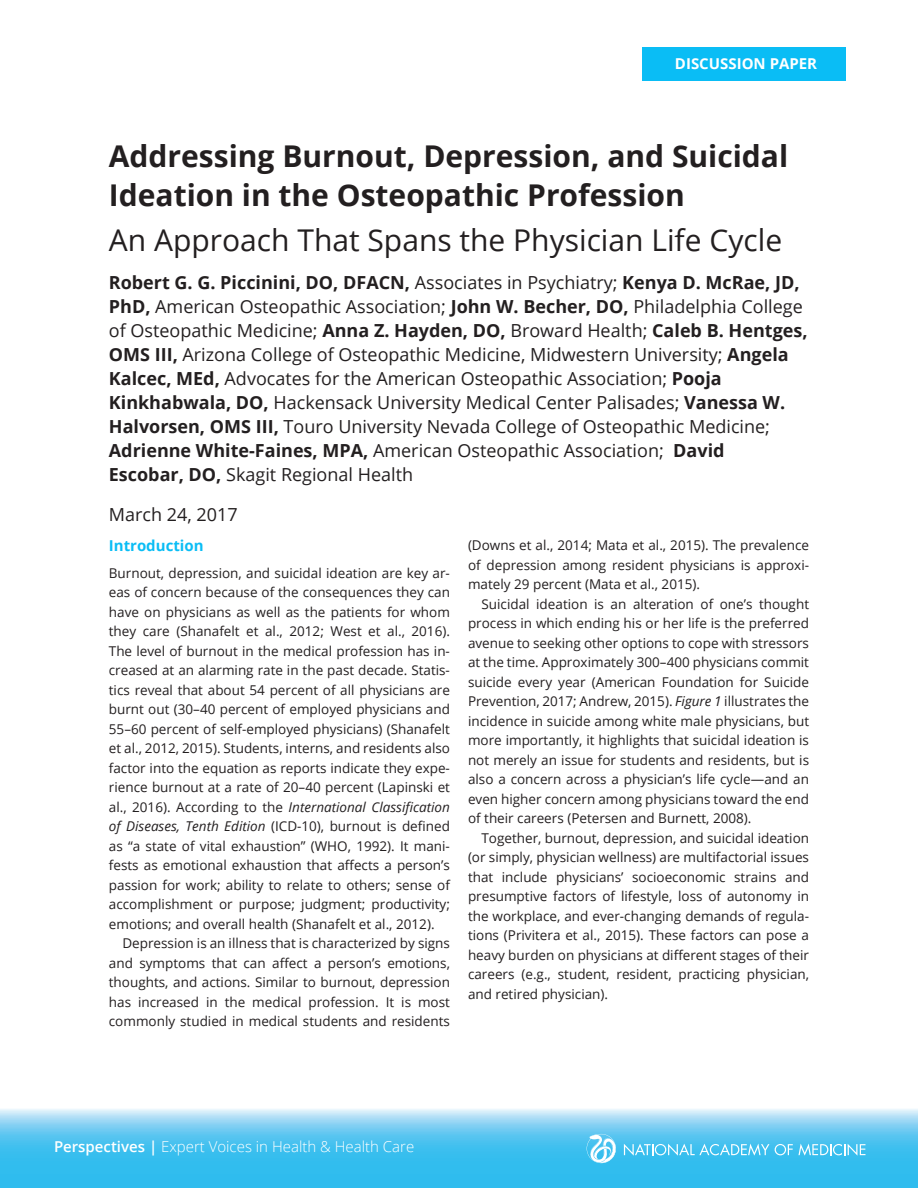
<style>
.page{position:relative;width:918px;height:1188px;background:#fff}
.page>*{position:absolute;margin:0;border:0;box-sizing:border-box;transform-origin:0 0}
.t1{font:700 30px/39px "Open Sans";color:#231f20}
.t2{font:30px "Open Sans";color:#231f20}
.t3{font:18px/24px "Open Sans";color:#231f20}
.t4{font:300 15px "Open Sans";color:#fff}
.t5{font:700 15px "Open Sans";color:#fff}
.A-head{font:700 15px "Open Sans";color:#0abdf5}
.Standard_indent{font:13.5px/19.5px "Open Sans";color:#231f20;text-align:justify}
.s1{font-weight:700}
.s2{font-style:italic}
.s3{font-weight:600}
</style>
<div class="page">
<div style="left:643px;top:48px;width:203px;height:33px;background:#0abdf5"></div>
<svg style="left:0;top:1109px;width:918px;height:79px;background:#5ac7f0"></svg>
<svg style="left:624px;top:1144px;width:145px;height:12px;background:#70cff2"></svg>
<svg style="left:775px;top:1144px;width:90px;height:12px"></svg>
<svg style="left:587px;top:1134px;width:29px;height:29px"></svg>
<p class="t5" style="left:675px;top:53px;width:144px">DISCUSSION PAPER</p>
<h1 class="t1" style="left:109px;top:135px;width:681px">Addressing Burnout, Depression, and Suicidal<br>Ideation in the Osteopathic Profession</h1>
<h1 class="t2" style="left:109px;top:220px;width:675px">An Approach That Spans the Physician Life Cycle</h1>
<p class="t3" style="left:109px;top:270px;width:700px"><span class="s1">Robert G. G. Piccinini, DO, DFACN,</span> Associates in Psychiatry; <span class="s1">Kenya D. McRae, JD, PhD,</span> American Osteopathic Association; <span class="s1">John W. Becher, DO,</span> Philadelphia College of Osteopathic Medicine; <span class="s1">Anna Z. Hayden, DO,</span> Broward Health; <span class="s1">Caleb B. Hentges, OMS III,</span> Arizona College of Osteopathic Medicine, Midwestern University; <span class="s1">Angela Kalcec, MEd,</span> Advocates for the American Osteopathic Association; <span class="s1">Pooja Kinkhabwala, DO,</span> Hackensack University Medical Center Palisades; <span class="s1">Vanessa W.<br>Halvorsen, OMS III,</span> Touro University Nevada College of Osteopathic Medicine; <span class="s1">Adrienne White-Faines, MPA,</span> American Osteopathic Association; <span class="s1">David<br>Escobar, DO,</span> Skagit Regional Health</p>
<h2 class="t3" style="left:109px;top:502px;width:130px">March 24, 2017</h2>
<p class="A-head" style="left:109px;top:535px;width:96px">Introduction</p>
<p class="Standard_indent" style="left:109px;top:563px;width:343px">Burnout, depression, and suicidal ideation are key ar&shy;eas of concern because of the consequences they can have on physicians as well as the patients for whom they care (Shanafelt et al., 2012; West et al., 2016).<br>The level of burnout in the medical profession has in&shy;creased at an alarming rate in the past decade. Statis&shy;tics reveal that about 54 percent of all physicians are burnt out (30–40 percent of employed physicians and 55–60 percent of self-employed physicians) (Shanafelt et al., 2012, 2015). Students, interns, and residents also factor into the equation as reports indicate they expe&shy;rience burnout at a rate of 20–40 percent (Lapinski et al., 2016). According to the <span class="s2">International Classification of Diseases, Tenth Edition</span> (ICD-10), burnout is defined as “a state of vital exhaustion” (WHO, 1992). It mani&shy;fests as emotional exhaustion that affects a person’s passion for work; ability to relate to others; sense of accomplishment or purpose; judgment; productivity; emotions; and overall health (Shanafelt et al., 2012).</p>
<p class="Standard_indent" style="left:109px;top:933px;width:343px;text-indent:14px">Depression is an illness that is characterized by signs and symptoms that can affect a person’s emotions, thoughts, and actions. Similar to burnout, depression has increased in the medical profession. It is most commonly studied in medical students and residents</p>
<p class="Standard_indent" style="left:468px;top:535px;width:343px">(Downs et al., 2014; Mata et al., 2015). The prevalence of depression among resident physicians is approxi&shy;mately 29 percent (Mata et al., 2015).</p>
<p class="Standard_indent" style="left:468px;top:594px;width:343px;text-indent:14px">Suicidal ideation is an alteration of one’s thought process in which ending his or her life is the preferred avenue to seeking other options to cope with stressors at the time. Approximately 300–400 physicians commit suicide every year (American Foundation for Suicide Prevention, 2017; Andrew, 2015). <span class="s2">Figure 1</span> illustrates the incidence in suicide among white male physicians, but more importantly, it highlights that suicidal ideation is not merely an issue for students and residents, but is also a concern across a physician’s life cycle—and an even higher concern among physicians toward the end of their careers (Petersen and Burnett, 2008).</p>
<p class="Standard_indent" style="left:468px;top:828px;width:343px;text-indent:14px">Together, burnout, depression, and suicidal ideation (or simply, physician wellness) are multifactorial issues that include physicians’ socioeconomic strains and presumptive factors of lifestyle, loss of autonomy in the workplace, and ever-changing demands of regula&shy;tions (Privitera et al., 2015). These factors can pose a heavy burden on physicians at different stages of their careers (e.g., student, resident, practicing physician, and retired physician).</p>
<p class="t4" style="left:54px;top:1136px;width:362px"><span class="s3">Perspectives |</span> Expert Voices in Health &amp; Health Care</p>
</div>
